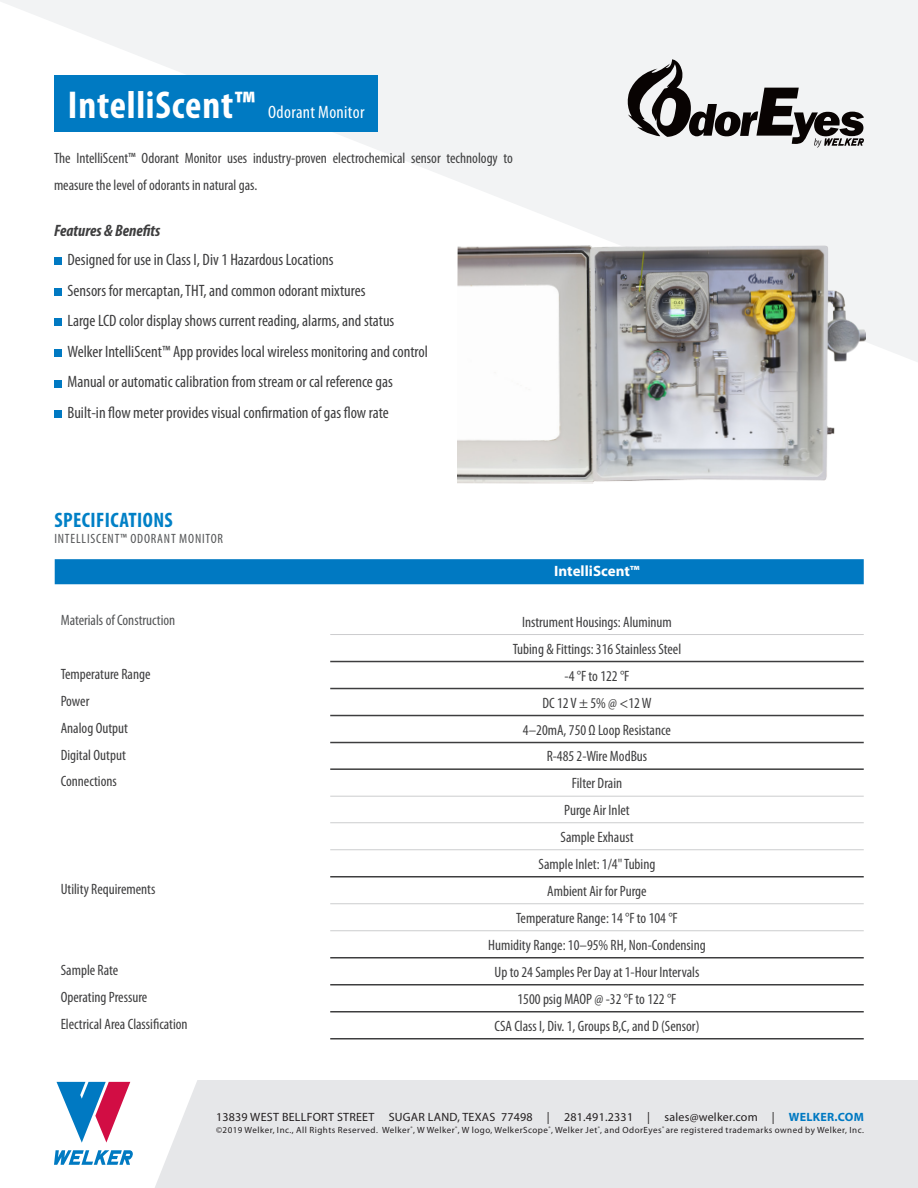
<style>
.page{position:relative;width:918px;height:1188px;background:#fff}
.page>*{position:absolute;margin:0;border:0;box-sizing:border-box;transform-origin:0 0}
.t1{font:700 condensed 21px "Myriad Pro";letter-spacing:.02em;color:#0080c6}
.t2{font:condensed 18px "Myriad Pro";letter-spacing:.02em;color:#fff}
.t3{font:condensed 16.5px "Myriad Pro";color:#3e3e3f}
.t4{font:italic 700 condensed 16.5px "Myriad Pro";color:#3e3e3f}
.t5{font:condensed 15px/27px "Myriad Pro";color:#3e3e3f}
.t6{font:condensed 15px "Myriad Pro";color:#545557}
.t7{font:700 15px "Myriad Pro";color:#fff}
.t8{font:condensed 13.5px "Myriad Pro";letter-spacing:.06em;color:#545557}
.t9{font:12px "Myriad Pro";letter-spacing:.02em;color:#231f20}
.t10{font:9px "Myriad Pro";letter-spacing:.055em;color:#231f20}
.s1{font-weight:700;font-size:39px}
.s2{font-weight:700;color:#0079c2}
</style>
<div class="page">
<div style="left:54px;top:380px;width:8px;height:7px;background:#0079c2"></div>
<div style="left:54px;top:410px;width:8px;height:8px;background:#0079c2"></div>
<svg style="left:57px;top:1082px;width:73px;height:61px"></svg>
<svg style="left:54px;top:1150px;width:79px;height:15px"></svg>
<div style="left:155px;top:1080px;width:763px;height:108px;background:#e6e7e9"></div>
<div style="left:55px;top:559px;width:809px;height:25px;background:#0079c2"></div>
<hr style="left:330px;top:688px;width:534px;height:1px;background:#3e3e3f">
<hr style="left:330px;top:715px;width:534px;height:1px;background:#3e3e3f">
<hr style="left:330px;top:742px;width:534px;height:1px;background:#3e3e3f">
<hr style="left:330px;top:661px;width:534px;height:1px;background:#3e3e3f">
<hr style="left:330px;top:1038px;width:534px;height:2px;background:#3e3e3f">
<hr style="left:330px;top:768px;width:534px;height:2px;background:#3e3e3f">
<hr style="left:330px;top:796px;width:534px;height:1px;background:#cccdcf">
<hr style="left:330px;top:822px;width:534px;height:1px;background:#cccdcf">
<hr style="left:330px;top:849px;width:534px;height:1px;background:#cccdcf">
<hr style="left:330px;top:1011px;width:534px;height:1px;background:#3e3e3f">
<hr style="left:330px;top:876px;width:534px;height:2px;background:#3e3e3f">
<hr style="left:330px;top:984px;width:534px;height:2px;background:#3e3e3f">
<hr style="left:330px;top:903px;width:534px;height:1px;background:#cccdcf">
<hr style="left:330px;top:930px;width:534px;height:1px;background:#cccdcf">
<hr style="left:330px;top:957px;width:534px;height:1px;background:#3e3e3f">
<hr style="left:330px;top:634px;width:534px;height:1px;background:#cccdcf">
<svg style="left:0;top:0;width:918px;height:362px;fill:#f2f3f4"></svg>
<div style="left:54px;top:75px;width:324px;height:57px;background:#007ac2"></div>
<img style="left:457px;top:244px;width:409px;height:240px">
<svg style="left:625px;top:59px;width:239px;height:89px"></svg>
<p class="t2" style="left:68px;top:101px;width:298px"><span class="s1">IntelliScent™</span> Odorant Monitor</p>
<p class="t5" style="left:54px;top:144px;width:461px">The IntelliScent™ Odorant Monitor uses industry-proven electrochemical sensor technology to measure the level of odorants in natural gas.</p>
<p class="t4" style="left:54px;top:220px;width:108px">Features &amp; Benefits</p>
<p class="t3" style="left:68px;top:250px;width:267px">Designed for use in Class I, Div 1 Hazardous Locations</p>
<p class="t3" style="left:68px;top:280px;width:299px">Sensors for mercaptan, THT, and common odorant mixtures</p>
<p class="t3" style="left:68px;top:311px;width:328px">Large LCD color display shows current reading, alarms, and status</p>
<p class="t3" style="left:68px;top:341px;width:362px">Welker IntelliScent™ App provides local wireless monitoring and control</p>
<p class="t3" style="left:68px;top:372px;width:327px">Manual or automatic calibration from stream or cal reference gas</p>
<p class="t3" style="left:68px;top:403px;width:323px">Built-in flow meter provides visual confirmation of gas flow rate</p>
<p class="t1" style="left:54px;top:507px;width:120px">SPECIFICATIONS</p>
<p class="t8" style="left:54px;top:530px;width:170px">INTELLISCENT™ ODORANT MONITOR</p>
<p class="t7" style="left:554px;top:562px;width:87px">IntelliScent™</p>
<p class="t6" style="left:61px;top:611px;width:116px">Materials of Construction</p>
<p class="t5" style="left:522px;top:608px;width:151px">Instrument Housings: Aluminum</p>
<p class="t5" style="left:513px;top:635px;width:170px">Tubing &amp; Fittings: 316 Stainless Steel</p>
<p class="t5" style="left:61px;top:660px;width:91px">Temperature Range</p>
<p class="t5" style="left:565px;top:662px;width:66px">-4 °F to 122 °F</p>
<p class="t5" style="left:61px;top:687px;width:30px">Power</p>
<p class="t5" style="left:542px;top:689px;width:111px">DC 12 V ± 5% @ &lt;12 W</p>
<p class="t5" style="left:61px;top:714px;width:69px">Analog Output</p>
<p class="t5" style="left:523px;top:716px;width:150px">4–20mA, 750 Ω Loop Resistance</p>
<p class="t5" style="left:61px;top:741px;width:67px">Digital Output</p>
<p class="t5" style="left:547px;top:743px;width:102px">R-485 2-Wire ModBus</p>
<p class="t5" style="left:61px;top:768px;width:58px">Connections</p>
<p class="t5" style="left:572px;top:770px;width:52px">Filter Drain</p>
<p class="t5" style="left:564px;top:796px;width:67px">Purge Air Inlet</p>
<p class="t5" style="left:560px;top:823px;width:75px">Sample Exhaust</p>
<p class="t5" style="left:539px;top:850px;width:118px">Sample Inlet: 1/4" Tubing</p>
<p class="t5" style="left:61px;top:875px;width:96px">Utility Requirements</p>
<p class="t5" style="left:547px;top:877px;width:101px">Ambient Air for Purge</p>
<p class="t5" style="left:516px;top:904px;width:163px">Temperature Range: 14 °F to 104 °F</p>
<p class="t5" style="left:488px;top:931px;width:219px">Humidity Range: 10–95% RH, Non-Condensing</p>
<p class="t5" style="left:61px;top:956px;width:59px">Sample Rate</p>
<p class="t5" style="left:495px;top:958px;width:206px">Up to 24 Samples Per Day at 1-Hour Intervals</p>
<p class="t5" style="left:61px;top:983px;width:88px">Operating Pressure</p>
<p class="t5" style="left:518px;top:985px;width:160px">1500 psig MAOP @ -32 °F to 122 °F</p>
<p class="t5" style="left:61px;top:1010px;width:128px">Electrical Area Classification</p>
<p class="t5" style="left:495px;top:1012px;width:207px">CSA Class I, Div. 1, Groups B,C, and D (Sensor)</p>
<p class="t9" style="left:216px;top:1110px;width:649px">13839 WEST BELLFORT STREET SUGAR LAND, TEXAS 77498 | 281.491.2331 | sales@welker.com | <span class="s2">WELKER.COM</span></p>
<p class="t10" style="left:216px;top:1125px;width:649px">©2019 Welker, Inc., All Rights Reserved. Welker<sup>®</sup>, W Welker<sup>®</sup>, W logo, WelkerScope<sup>®</sup>, Welker Jet<sup>®</sup>, and OdorEyes<sup>®</sup> are registered trademarks owned by Welker, Inc.</p>
</div>
